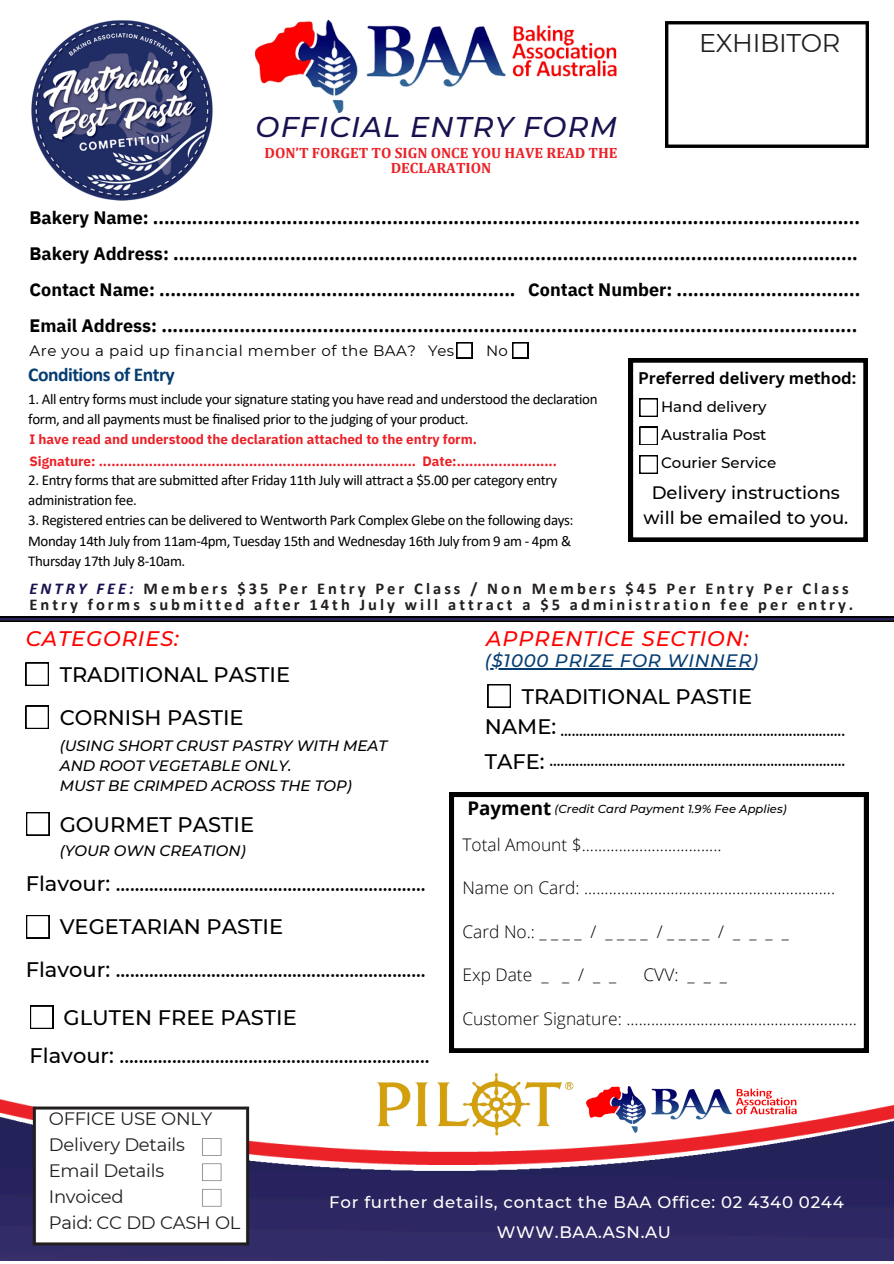
<style>
.page{position:relative;width:894px;height:1264px;background:#fff}
.page>*{position:absolute;margin:0;border:0;box-sizing:border-box;transform-origin:0 0}
.t1{font:italic 500 28.5px "Montserrat";letter-spacing:.04em;color:#181350}
.t2{font:25.5px "Montserrat";letter-spacing:-.015em;color:#231f20}
.t3{font:500 21px "Montserrat";color:#000}
.t4{font:italic 500 21px "Montserrat";letter-spacing:.04em;color:#f00}
.t5{font:700 19.5px "Calibri";letter-spacing:-.025em;color:#063d71}
.t6{font:700 18.75px "Open Sans";color:#000}
.t7{font:700 18px/36px "IBM Plex Sans";color:#000}
.t8{font:18px/25.8px "Montserrat";letter-spacing:-.015em;color:#231f20}
.t9{font:500 18px/24.8px "Montserrat";color:#000;text-align:center}
.t10{font:italic 500 18px "Montserrat";letter-spacing:.04em;color:#063d71}
.t11{font:300 17.4px "Open Sans";color:#000}
.t12{font:500 16.5px "Montserrat";color:#000}
.t13{font:700 16.5px/15.8px "Calibri";letter-spacing:.185em;color:#231f20}
.t14{font:500 16.5px/29.2px "Montserrat";letter-spacing:.04em;color:#fff;text-align:center}
.t15{font:700 16.5px "Canva Sans";color:#000}
.t16{font:15px/20.2px "Calibri";letter-spacing:-.025em;color:#000}
.t17{font:italic 500 15px/20.2px "Montserrat";color:#000}
.t18{font:700 15px/14.7px "Cambria";color:#eb2127;text-align:center}
.t19{font:15px "Montserrat";letter-spacing:.035em;color:#000}
.t20{font:500 15px "Montserrat";color:#000}
.t21{font:700 13.5px "IBM Plex Sans";color:#eb2127}
.t22{font:italic 500 11.55px "Montserrat";color:#000}
.s1{font-style:italic;color:#181350}
</style>
<div class="page">
<img style="left:0;top:1099px;width:893px;height:17px">
<img style="left:0;top:1116px;width:893px;height:144px">
<img style="left:371px;top:1073px;width:206px;height:65px">
<img style="left:26px;top:1099px;width:230px;height:153px">
<img style="left:586px;top:1086px;width:215px;height:46px">
<svg style="left:449px;top:792px;width:419px;height:260px"></svg>
<img style="left:31px;top:20px;width:182px;height:181px">
<svg style="left:26px;top:812px;width:23px;height:23px"></svg>
<svg style="left:26px;top:915px;width:23px;height:23px"></svg>
<svg style="left:30px;top:1005px;width:23px;height:23px"></svg>
<svg style="left:487px;top:684px;width:23px;height:23px"></svg>
<hr style="left:484px;top:668px;width:268px;height:1px;background:#063d71">
<img style="left:665px;top:22px;width:203px;height:126px">
<img style="left:256px;top:20px;width:361px;height:92px">
<svg style="left:628px;top:358px;width:239px;height:183px"></svg>
<svg style="left:456px;top:342px;width:16px;height:16px"></svg>
<svg style="left:512px;top:342px;width:16px;height:16px"></svg>
<svg style="left:26px;top:662px;width:23px;height:23px"></svg>
<svg style="left:26px;top:705px;width:23px;height:24px"></svg>
<svg style="left:0;top:617px;width:893px;height:4px"></svg>
<p class="t1" style="left:255px;top:109px;width:363px">OFFICIAL ENTRY FORM</p>
<p class="t18" style="left:264px;top:145px;width:354px">DON’T FORGET TO SIGN ONCE YOU HAVE READ THE<br>DECLARATION</p>
<p class="t2" style="left:699px;top:28px;width:143px">EXHIBITOR</p>
<p class="t7" style="left:30px;top:199px;width:832px">Bakery Name: ...............................................................................................................................<br>Bakery Address: ...........................................................................................................................<br>Contact Name: ................................................................ Contact Number: .................................<br>Email Address: .............................................................................................................................</p>
<h3 class="t19" style="left:428px;top:341px;width:27px">Yes</h3>
<h4 class="t19" style="left:486px;top:341px;width:23px">No</h4>
<p class="t19" style="left:30px;top:341px;width:388px">Are you a paid up financial member of the BAA?</p>
<h3 class="t5" style="left:28px;top:367px;width:148px">Conditions of Entry</h3>
<h3 class="t16" style="left:28px;top:390px;width:570px">1. All entry forms must include your signature stating you have read and understood the declaration form, and all payments must be finalised prior to the judging of your product.</h3>
<h3 class="t15" style="left:638px;top:366px;width:220px">Preferred delivery method:</h3>
<h6 class="t20" style="left:660px;top:397px;width:107px">Hand delivery</h6>
<h6 class="t20" style="left:660px;top:425px;width:107px">Australia Post</h6>
<h3 class="t20" style="left:660px;top:454px;width:117px">Courier Service</h3>
<p class="t21" style="left:30px;top:430px;width:449px">I have read and understood the declaration attached to the entry form.</p>
<p class="t21" style="left:30px;top:452px;width:528px">Signature: ............................................................................ Date:........................</p>
<p class="t16" style="left:28px;top:471px;width:530px">2. Entry forms that are submitted after Friday 11th July will attract a $5.00 per category entry</p>
<h3 class="t16" style="left:28px;top:491px;width:110px">administration fee.</h3>
<p class="t16" style="left:28px;top:511px;width:546px">3. Registered entries can be delivered to Wentworth Park Complex Glebe on the following days:</p>
<p class="t16" style="left:28px;top:532px;width:544px">Monday 14th July from 11am-4pm, Tuesday 15th and Wednesday 16th July from 9 am - 4pm &amp;</p>
<h3 class="t16" style="left:28px;top:552px;width:158px">Thursday 17th July 8-10am.</h3>
<p class="t13" style="left:30px;top:582px;width:825px"><span class="s1">ENTRY FEE:</span> Members $35 Per Entry Per Class / Non Members $45 Per Entry Per Class<br>Entry forms submitted after 14th July will attract a $5 administration fee per entry.</p>
<h5 class="t9" style="left:643px;top:480px;width:206px">Delivery instructions will be emailed to you.</h5>
<p class="t4" style="left:26px;top:625px;width:155px">CATEGORIES:</p>
<h3 class="t3" style="left:60px;top:661px;width:232px">TRADITIONAL PASTIE</h3>
<h4 class="t3" style="left:60px;top:704px;width:185px">CORNISH PASTIE</h4>
<p class="t17" style="left:60px;top:735px;width:329px">(USING SHORT CRUST PASTRY WITH MEAT<br>AND ROOT VEGETABLE ONLY.</p>
<p class="t17" style="left:60px;top:775px;width:294px">MUST BE CRIMPED ACROSS THE TOP)</p>
<p class="t3" style="left:60px;top:811px;width:196px">GOURMET PASTIE</p>
<p class="t17" style="left:60px;top:840px;width:187px">(YOUR OWN CREATION)</p>
<p class="t3" style="left:26px;top:870px;width:401px">Flavour: .................................................................</p>
<p class="t3" style="left:60px;top:914px;width:225px">VEGETARIAN PASTIE</p>
<h6 class="t3" style="left:26px;top:957px;width:401px">Flavour: .................................................................</h6>
<p class="t3" style="left:63px;top:1004px;width:235px">GLUTEN FREE PASTIE</p>
<p class="t3" style="left:30px;top:1042px;width:401px">Flavour: .................................................................</p>
<p class="t4" style="left:486px;top:625px;width:264px">APPRENTICE SECTION:</p>
<p class="t10" style="left:484px;top:649px;width:275px">($1000 PRIZE FOR WINNER)</p>
<p class="t3" style="left:521px;top:683px;width:232px">TRADITIONAL PASTIE</p>
<p class="t3" style="left:484px;top:714px;width:73px">NAME:</p>
<h1 class="t12" style="left:560px;top:719px;width:286px">............................................................................</h1>
<p class="t3" style="left:484px;top:748px;width:61px">TAFE:</p>
<p class="t12" style="left:549px;top:750px;width:297px">...............................................................................</p>
<h2 class="t6" style="left:467px;top:795px;width:85px">Payment</h2>
<h6 class="t11" style="left:462px;top:832px;width:260px">Total Amount $..................................</h6>
<p class="t11" style="left:462px;top:875px;width:374px">Name on Card: .............................................................</p>
<p class="t11" style="left:462px;top:919px;width:328px">Card No.: _ _ _ _ / _ _ _ _ / _ _ _ _ / _ _ _ _</p>
<p class="t11" style="left:462px;top:962px;width:155px">Exp Date _ _ / _ _</p>
<p class="t11" style="left:643px;top:962px;width:85px">CVV: _ _ _</p>
<p class="t11" style="left:462px;top:1005px;width:396px">Customer Signature: ........................................................</p>
<p class="t22" style="left:554px;top:801px;width:233px">(Credit Card Payment 1.9% Fee Applies)</p>
<p class="t8" style="left:49px;top:1105px;width:193px">OFFICE USE ONLY<br>Delivery Details<br>Email Details<br>Invoiced<br>Paid: CC DD CASH OL</p>
<p class="t14" style="left:329px;top:1187px;width:516px">For further details, contact the BAA Office: 02 4340 0244<br>WWW.BAA.ASN.AU</p>
</div>
